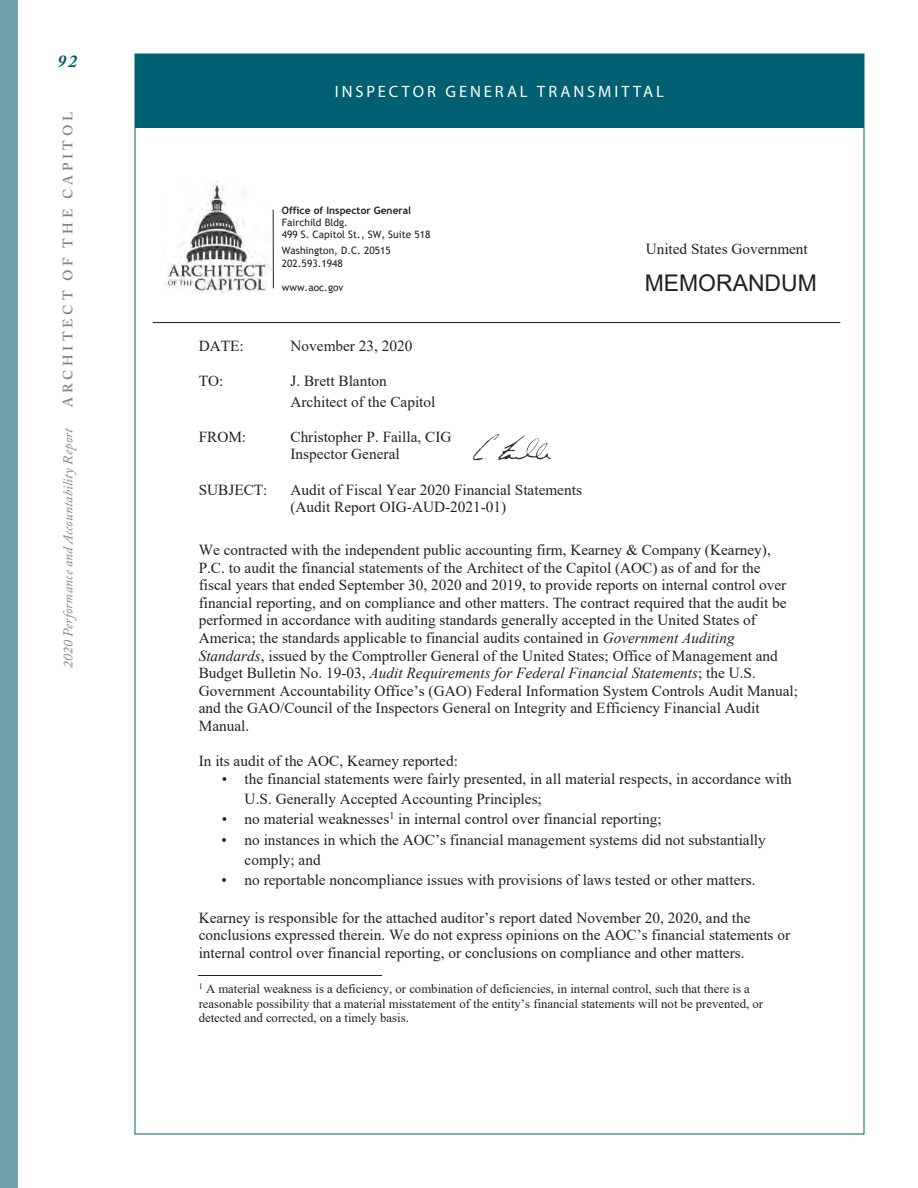
<style>
.page{position:relative;width:918px;height:1188px;background:#fff}
.page>*{position:absolute;margin:0;border:0;box-sizing:border-box;transform-origin:0 0}
.t1{font:22.95px "Arial";color:#231f20}
.t2{font:italic 700 18px "Adobe Caslon Pro";color:#006071}
.t3{font:16.5px "Myriad Variable Concept";letter-spacing:.175em;color:#fff}
.t4{font:15.3px/17.5px "Times New Roman";color:#231f20}
.t5{font:italic 13.5px "Adobe Caslon Pro";letter-spacing:.02em;color:#808285}
.t6{font:600 13.5px "Adobe Caslon Pro";letter-spacing:.28em;color:#808285}
.t7{font:12.75px/14.7px "Times New Roman";color:#231f20}
.t8{font:10.2px/11.9px "Trebuchet MS";color:#231f20}
.s1{font-weight:700}
.s2{font-style:italic}
</style>
<div class="page">
<div style="left:0;top:0;width:18px;height:1188px;background:#72a0ad"></div>
<hr style="left:199px;top:976px;width:183px;height:1px;background:#231f20">
<hr style="left:153px;top:322px;width:687px;height:1px;background:#231f20">
<img style="left:164px;top:182px;width:108px;height:111px">
<hr style="left:273px;top:210px;width:1px;height:78px;background:#231f20">
<img style="left:473px;top:434px;width:78px;height:27px">
<div style="left:135px;top:54px;width:729px;height:74px;background:#006071"></div>
<p class="t2" style="left:58px;top:50px;width:21px">92</p>
<p class="t6" style="left:60px;top:407px;width:296px;rotate:-90deg">ARCHITECT OF THE CAPITOL</p>
<p class="t5" style="left:60px;top:668px;width:242px;rotate:-90deg">2020 Performance and Accountability Report</p>
<h3 class="t3" style="left:335px;top:82px;width:331px">INSPECTOR GENERAL TRANSMITTAL</h3>
<p class="t8" style="left:282px;top:204px;width:150px"><span class="s1">Office of Inspector General<br></span>Fairchild Bldg.<br>499 S. Capitol St., SW, Suite 518</p>
<p class="t8" style="left:282px;top:245px;width:110px">Washington, D.C. 20515</p>
<p class="t4" style="left:646px;top:240px;width:164px">United States Government</p>
<p class="t8" style="left:282px;top:257px;width:62px">202.593.1948</p>
<p class="t8" style="left:282px;top:282px;width:63px">www.aoc.gov</p>
<p class="t1" style="left:645px;top:267px;width:174px">MEMORANDUM</p>
<p class="t4" style="left:199px;top:337px;width:46px">DATE:</p>
<p class="t4" style="left:290px;top:337px;width:123px">November 23, 2020</p>
<p class="t4" style="left:199px;top:372px;width:26px">TO:</p>
<p class="t4" style="left:290px;top:371px;width:146px;line-height:20.2px">J. Brett Blanton<br>Architect of the Capitol</p>
<p class="t4" style="left:199px;top:427px;width:49px">FROM:</p>
<p class="t4" style="left:290px;top:427px;width:163px">Christopher P. Failla, CIG<br>Inspector General</p>
<p class="t4" style="left:199px;top:480px;width:70px">SUBJECT:</p>
<p class="t4" style="left:290px;top:480px;width:293px">Audit of Fiscal Year 2020 Financial Statements (Audit Report OIG-AUD-2021-01)</p>
<p class="t4" style="left:199px;top:541px;width:601px">We contracted with the independent public accounting firm, Kearney &amp; Company (Kearney), P.C. to audit the financial statements of the Architect of the Capitol (AOC) as of and for the<br>fiscal years that ended September 30, 2020 and 2019, to provide reports on internal control over financial reporting, and on compliance and other matters. The contract required that the audit be performed in accordance with auditing standards generally accepted in the United States of America; the standards applicable to financial audits contained in <span class="s2">Government Auditing Standards</span>, issued by the Comptroller General of the United States; Office of Management and Budget Bulletin No. 19-03, <span class="s2">Audit Requirements for Federal Financial Statements</span>; the U.S.<br>Government Accountability Office’s (GAO) Federal Information System Controls Audit Manual; and the GAO/Council of the Inspectors General on Integrity and Efficiency Financial Audit Manual.</p>
<p class="t4" style="left:199px;top:752px;width:261px">In its audit of the AOC, Kearney reported:</p>
<p class="t4" style="left:222px;top:769px;width:572px">• the financial statements were fairly presented, in all material respects, in accordance with</p>
<p class="t4" style="left:245px;top:790px;width:299px">U.S. Generally Accepted Accounting Principles;</p>
<p class="t4" style="left:222px;top:810px;width:441px">• no material weaknesses<sup>1</sup> in internal control over financial reporting;</p>
<p class="t4" style="left:245px;top:829px;width:523px;line-height:20.2px;text-indent:-23px">• no instances in which the AOC’s financial management systems did not substantially comply; and</p>
<p class="t4" style="left:222px;top:871px;width:535px">• no reportable noncompliance issues with provisions of laws tested or other matters.</p>
<p class="t4" style="left:199px;top:908px;width:593px">Kearney is responsible for the attached auditor’s report dated November 20, 2020, and the conclusions expressed therein. We do not express opinions on the AOC’s financial statements or internal control over financial reporting, or conclusions on compliance and other matters.</p>
<p class="t7" style="left:199px;top:981px;width:566px"><sup>1</sup> A material weakness is a deficiency, or combination of deficiencies, in internal control, such that there is a reasonable possibility that a material misstatement of the entity’s financial statements will not be prevented, or detected and corrected, on a timely basis.</p>
</div>
